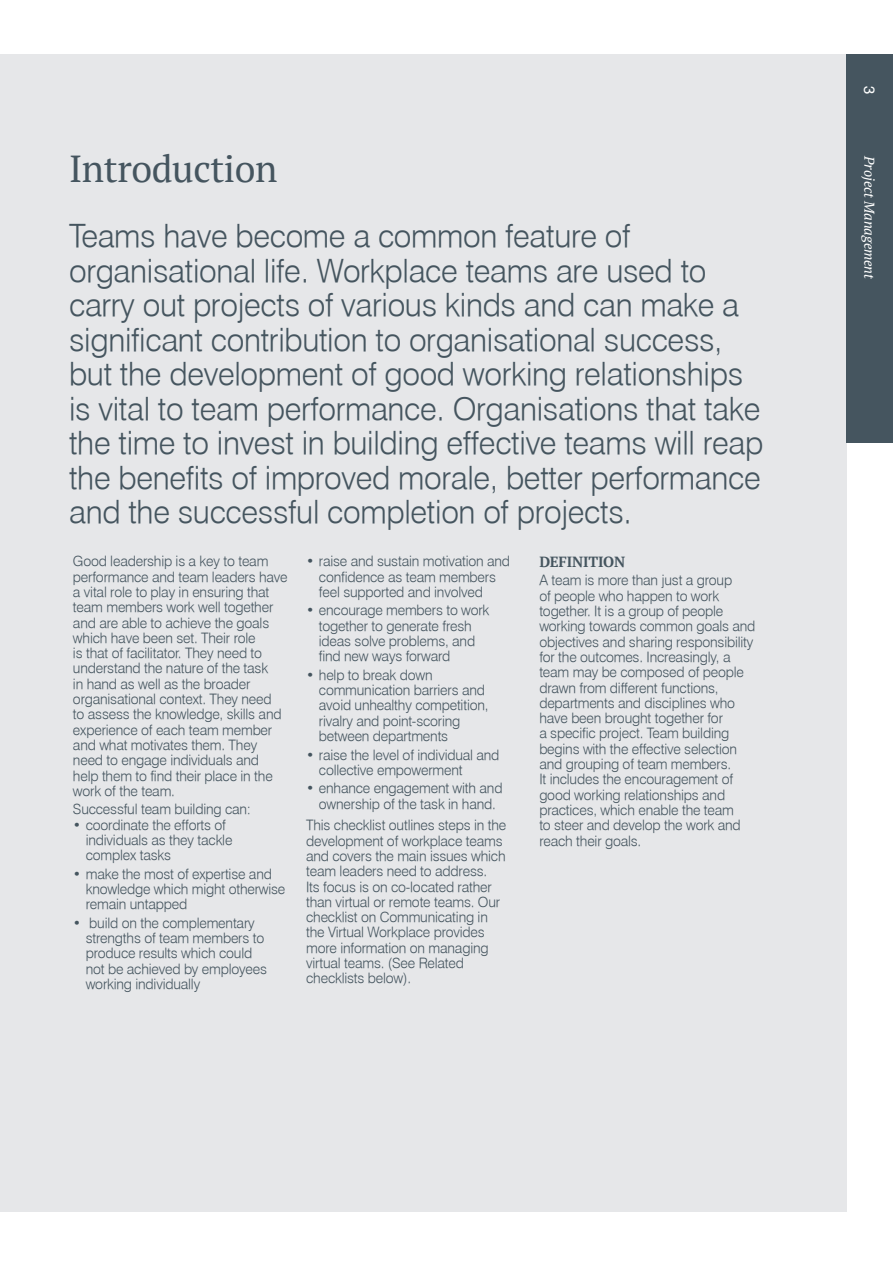
<style>
.page{position:relative;width:893px;height:1263px;background:#fff}
.page>*{position:absolute;margin:0;border:0;box-sizing:border-box;transform-origin:0 0}
.t1{font:37.5px "PT Serif";letter-spacing:-.01em;color:#45555f}
.t2{font:31.5px/34.5px "Swiss 721 Light BT";letter-spacing:-.01em;color:#45555f}
.t3{font:15px "Swiss 721 BT";color:#fff}
.t4{font:700 14.7px "PT Serif";letter-spacing:-.015em;color:#45555f}
.t5{font:14.1px/15.3px "Swiss 721 Light BT";letter-spacing:-.015em;color:#45555f}
.t6{font:italic 14.1px "PT Serif";letter-spacing:-.005em;color:#fff}
</style>
<div class="page">
<div style="left:0;top:54px;width:847px;height:1158px;background:#e6e7e9"></div>
<div style="left:847px;top:54px;width:46px;height:388px;background:#45555f"></div>
<h1 class="t1" style="left:69px;top:144px;width:210px">Introduction</h1>
<p class="t2" style="left:69px;top:218px;width:696px">Teams have become a common feature of organisational life. Workplace teams are used to carry out projects of various kinds and can make a significant contribution to organisational success, but the development of good working relationships is vital to team performance. Organisations that take the time to invest in building effective teams will reap the benefits of improved morale, better performance and the successful completion of projects.</p>
<p class="t5" style="left:73px;top:554px;width:216px">Good leadership is a key to team performance and team leaders have a vital role to play in ensuring that team members work well together and are able to achieve the goals which have been set. Their role<br>is that of facilitator. They need to understand the nature of the task<br>in hand as well as the broader organisational context. They need<br>to assess the knowledge, skills and experience of each team member and what motivates them. They need to engage individuals and help them to find their place in the work of the team.</p>
<p class="t5" style="left:73px;top:802px;width:179px">Successful team building can:</p>
<p class="t5" style="left:86px;top:817px;width:148px;text-indent:-13px">• coordinate the efforts of individuals as they tackle complex tasks</p>
<p class="t5" style="left:86px;top:866px;width:201px;text-indent:-13px">• make the most of expertise and knowledge which might otherwise remain untapped</p>
<p class="t5" style="left:86px;top:915px;width:183px;text-indent:-13px">• build on the complementary strengths of team members to produce results which could not be achieved by employees working individually</p>
<p class="t5" style="left:319px;top:554px;width:193px;text-indent:-13px">• raise and sustain motivation and confidence as team members feel supported and involved</p>
<p class="t5" style="left:319px;top:603px;width:172px;text-indent:-13px">• encourage members to work together to generate fresh ideas solve problems, and find new ways forward</p>
<p class="t5" style="left:319px;top:667px;width:171px;text-indent:-13px">• help to break down communication barriers and avoid unhealthy competition, rivalry and point-scoring between departments</p>
<p class="t5" style="left:319px;top:747px;width:182px;text-indent:-13px">• raise the level of individual and collective empowerment</p>
<p class="t5" style="left:306px;top:780px;width:198px;text-align:center">• enhance engagement with and ownership of the task in hand.</p>
<p class="t5" style="left:306px;top:817px;width:202px">This checklist outlines steps in the development of workplace teams and covers the main issues which team leaders need to address.<br>Its focus is on co-located rather than virtual or remote teams. Our checklist on Communicating in the Virtual Workplace provides more information on managing virtual teams. (See Related checklists below).</p>
<p class="t4" style="left:539px;top:552px;width:87px">DEFINITION</p>
<p class="t5" style="left:539px;top:573px;width:218px">A team is more than just a group<br>of people who happen to work together. It is a group of people working towards common goals and objectives and sharing responsibility for the outcomes. Increasingly, a team may be composed of people drawn from different functions, departments and disciplines who have been brought together for<br>a specific project. Team building begins with the effective selection and grouping of team members.<br>It includes the encouragement of good working relationships and practices, which enable the team<br>to steer and develop the work and reach their goals.</p>
<p class="t3" style="left:879px;top:86px;width:10px;rotate:90deg">3</p>
<p class="t6" style="left:878px;top:156px;width:124px;rotate:90deg">Project Management</p>
</div>
